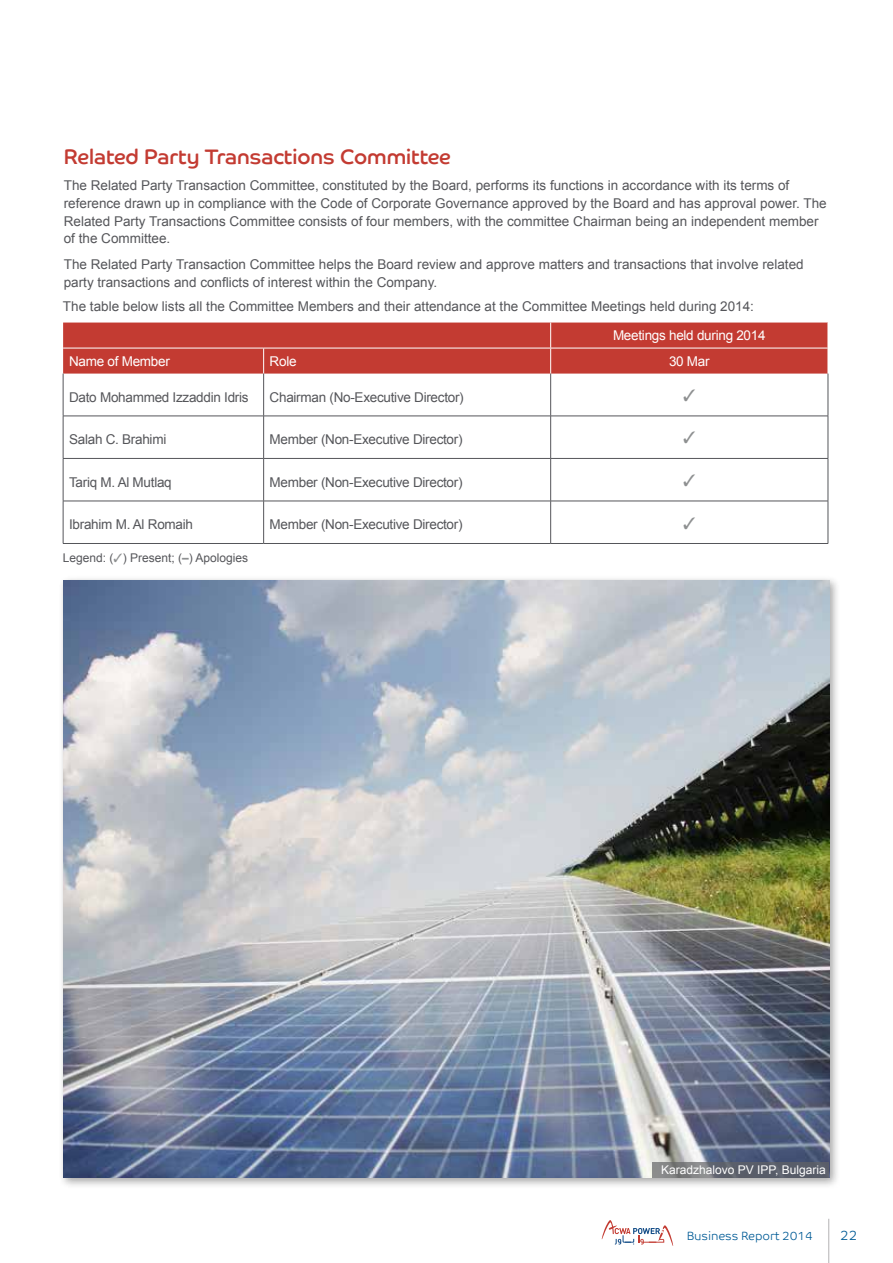
<style>
.page{position:relative;width:893px;height:1263px;background:#fff}
.page>*{position:absolute;margin:0;border:0;box-sizing:border-box;transform-origin:0 0}
.t1{font:21px "Co Headline";color:#c33b32}
.t2{font:13.5px/17.7px "Arial";color:#55565a}
.t3{font:13.5px "Arial";letter-spacing:-.02em;color:#55565a}
.t4{font:13.5px "Arial";letter-spacing:-.02em;color:#fff}
.t5{font:300 13.5px "Co Text";color:#005b96}
.t6{font:12px "Arial";color:#55565a}
.t7{font:12px "Arial";color:#fff}
.t8{font:300 12px "Co Text";letter-spacing:-.01em;color:#005b96}
.s1{color:#8e9091}
.s2{font-weight:700;color:#8e9091}
</style>
<div class="page">
<svg style="left:602px;top:1220px;width:71px;height:26px"></svg>
<hr style="left:828px;top:1219px;width:1px;height:44px;background:#b3b2b3">
<hr style="left:63px;top:416px;width:1px;height:42px;background:#55565a">
<hr style="left:263px;top:416px;width:1px;height:42px;background:#55565a">
<hr style="left:63px;top:458px;width:201px;height:1px;background:#55565a">
<hr style="left:63px;top:459px;width:1px;height:42px;background:#55565a">
<hr style="left:264px;top:458px;width:287px;height:1px;background:#55565a">
<hr style="left:263px;top:459px;width:1px;height:42px;background:#55565a">
<hr style="left:63px;top:501px;width:201px;height:1px;background:#55565a">
<hr style="left:63px;top:501px;width:1px;height:42px;background:#55565a">
<hr style="left:264px;top:501px;width:287px;height:1px;background:#55565a">
<hr style="left:263px;top:501px;width:1px;height:42px;background:#55565a">
<hr style="left:63px;top:543px;width:201px;height:1px;background:#55565a">
<hr style="left:264px;top:543px;width:287px;height:1px;background:#55565a">
<div style="left:63px;top:323px;width:766px;height:51px;background:#c33b32"></div>
<hr style="left:63px;top:374px;width:1px;height:42px;background:#55565a">
<hr style="left:263px;top:374px;width:1px;height:42px;background:#55565a">
<hr style="left:550px;top:374px;width:1px;height:42px;background:#55565a">
<hr style="left:551px;top:416px;width:277px;height:1px;background:#55565a">
<hr style="left:550px;top:416px;width:1px;height:42px;background:#55565a">
<hr style="left:828px;top:374px;width:1px;height:42px;background:#55565a">
<hr style="left:828px;top:416px;width:1px;height:42px;background:#55565a">
<hr style="left:551px;top:458px;width:277px;height:1px;background:#55565a">
<hr style="left:550px;top:459px;width:1px;height:42px;background:#55565a">
<hr style="left:551px;top:501px;width:277px;height:1px;background:#55565a">
<hr style="left:550px;top:501px;width:1px;height:42px;background:#55565a">
<hr style="left:551px;top:543px;width:277px;height:1px;background:#55565a">
<hr style="left:828px;top:459px;width:1px;height:42px;background:#55565a">
<hr style="left:828px;top:501px;width:1px;height:42px;background:#55565a">
<hr style="left:63px;top:416px;width:201px;height:1px;background:#55565a">
<hr style="left:264px;top:416px;width:287px;height:1px;background:#55565a">
<div style="left:59px;top:575px;width:781px;height:614px;background:#000;opacity:.35"></div>
<img style="left:64px;top:580px;width:765px;height:598px">
<svg style="left:653px;top:1162px;width:176px;height:16px;background:#676b73"></svg>
<h1 class="t1" style="left:64px;top:144px;width:389px">Related Party Transactions Committee</h1>
<p class="t2" style="left:64px;top:177px;width:764px">The Related Party Transaction Committee, constituted by the Board, performs its functions in accordance with its terms of reference drawn up in compliance with the Code of Corporate Governance approved by the Board and has approval power. The Related Party Transactions Committee consists of four members, with the committee Chairman being an independent member of the Committee.</p>
<p class="t2" style="left:64px;top:256px;width:741px">The Related Party Transaction Committee helps the Board review and approve matters and transactions that involve related party transactions and conflicts of interest within the Company.</p>
<p class="t2" style="left:63px;top:298px;width:693px">The table below lists all the Committee Members and their attendance at the Committee Meetings held during 2014:</p>
<p class="t4" style="left:613px;top:327px;width:154px">Meetings held during 2014</p>
<p class="t4" style="left:69px;top:352px;width:102px">Name of Member</p>
<p class="t4" style="left:270px;top:352px;width:28px">Role</p>
<p class="t4" style="left:669px;top:352px;width:42px">30 Mar</p>
<p class="t3" style="left:69px;top:388px;width:181px">Dato Mohammed Izzaddin Idris</p>
<p class="t3" style="left:270px;top:388px;width:196px">Chairman (No-Executive Director)</p>
<p class="t3" style="left:69px;top:431px;width:99px">Salah C. Brahimi</p>
<p class="t3" style="left:270px;top:431px;width:194px">Member (Non-Executive Director)</p>
<p class="t3" style="left:69px;top:473px;width:104px">Tariq M. Al Mutlaq</p>
<p class="t3" style="left:270px;top:473px;width:194px">Member (Non-Executive Director)</p>
<p class="t3" style="left:69px;top:516px;width:125px">Ibrahim M. Al Romaih</p>
<p class="t3" style="left:270px;top:516px;width:194px">Member (Non-Executive Director)</p>
<p class="t6" style="left:63px;top:550px;width:187px">Legend: (<span class="s1">✓</span>) Present; (<span class="s2">–</span>) Apologies</p>
<p class="t7" style="left:661px;top:1162px;width:166px">Karadzhalovo PV IPP, Bulgaria</p>
<p class="t8" style="left:687px;top:1228px;width:128px">Business Report 2014</p>
<p class="t5" style="left:840px;top:1227px;width:19px">22</p>
</div>
